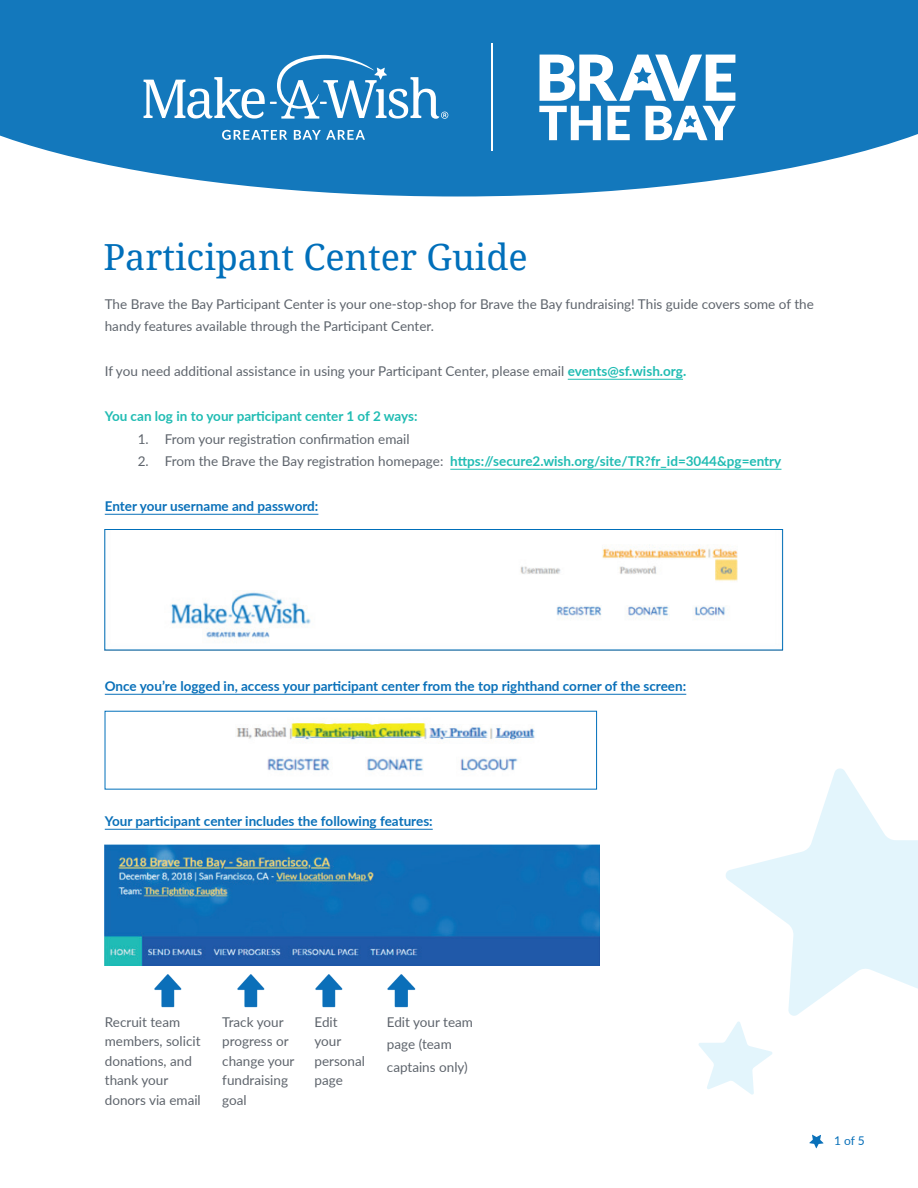
<style>
.page{position:relative;width:918px;height:1188px;background:#fff}
.page>*{position:absolute;margin:0;border:0;box-sizing:border-box;transform-origin:0 0}
.t1{font:36px "Droid Serif";color:#006fba}
.t2{font:13.5px/19.5px "Lato";color:#5e646c}
.t3{font:700 13.5px "Lato";color:#0970b9}
.t4{font:700 13.5px "Lato";color:#20bcb3}
.t5{font:12px "Lato";color:#0970b9}
.s1{font-weight:700;color:#20bcb3}
.s2{font-weight:800;color:#20bcb3}
.s3{font-weight:400;color:#5e646c}
</style>
<div class="page">
<svg style="left:809px;top:1135px;width:15px;height:13px"></svg>
<hr style="left:568px;top:379px;width:115px;height:1px;background:#20bcb3">
<hr style="left:450px;top:469px;width:331px;height:1px;background:#20bcb3">
<hr style="left:105px;top:514px;width:213px;height:1px;background:#0970b9">
<hr style="left:105px;top:694px;width:581px;height:1px;background:#0970b9">
<hr style="left:105px;top:829px;width:328px;height:1px;background:#0970b9">
<svg style="left:0;top:0;width:918px;height:196px;background:#2e87c3"></svg>
<svg style="left:539px;top:55px;width:196px;height:85px"></svg>
<hr style="left:491px;top:44px;width:1px;height:107px;background:#fff">
<svg style="left:222px;top:130px;width:65px;height:10px"></svg>
<svg style="left:294px;top:130px;width:71px;height:10px"></svg>
<svg style="left:144px;top:55px;width:304px;height:64px"></svg>
<img style="left:170px;top:546px;width:568px;height:92px">
<div style="left:105px;top:529px;width:678px;height:121px;border:1px solid #006fba"></div>
<img style="left:236px;top:723px;width:299px;height:48px">
<img style="left:105px;top:845px;width:494px;height:121px">
<img style="left:154px;top:974px;width:28px;height:34px">
<img style="left:237px;top:974px;width:28px;height:34px">
<img style="left:315px;top:974px;width:28px;height:34px">
<img style="left:387px;top:974px;width:29px;height:34px">
<svg style="left:726px;top:768px;width:192px;height:248px;fill:#ebf7fd"></svg>
<svg style="left:698px;top:1021px;width:74px;height:74px"></svg>
<h1 class="t1" style="left:104px;top:232px;width:426px">Participant Center Guide</h1>
<p class="t2" style="left:105px;top:292px;width:711px;line-height:22.5px">The Brave the Bay Participant Center is your one-stop-shop for Brave the Bay fundraising! This guide covers some of the handy features available through the Participant Center.</p>
<p class="t2" style="left:105px;top:361px;width:583px">If you need additional assistance in using your Participant Center, please email <span class="s1">events@sf.wish.org</span><span class="s2">.</span></p>
<p class="t4" style="left:105px;top:406px;width:314px">You can log in to your participant center 1 of 2 ways:</p>
<p class="t2" style="left:138px;top:428px;width:273px">1. From your registration confirmation email</p>
<p class="t4" style="left:138px;top:451px;width:645px"><span class="s3">2. From the Brave the Bay registration homepage:</span> https://secure2.wish.org/site/TR?fr_id=3044&amp;pg=entry</p>
<p class="t3" style="left:105px;top:496px;width:215px">Enter your username and password:</p>
<p class="t3" style="left:105px;top:676px;width:583px">Once you’re logged in, access your participant center from the top righthand corner of the screen:</p>
<p class="t3" style="left:105px;top:811px;width:329px">Your participant center includes the following features:</p>
<p class="t2" style="left:105px;top:1011px;width:97px">Recruit team members, solicit donations, and thank your donors via email</p>
<p class="t2" style="left:222px;top:1011px;width:74px">Track your progress or change your fundraising goal</p>
<p class="t2" style="left:315px;top:1011px;width:52px">Edit your personal page</p>
<p class="t2" style="left:387px;top:1010px;width:88px;line-height:22.5px">Edit your team page (team captains only)</p>
<p class="t5" style="left:834px;top:1132px;width:32px">1 of 5</p>
</div>
